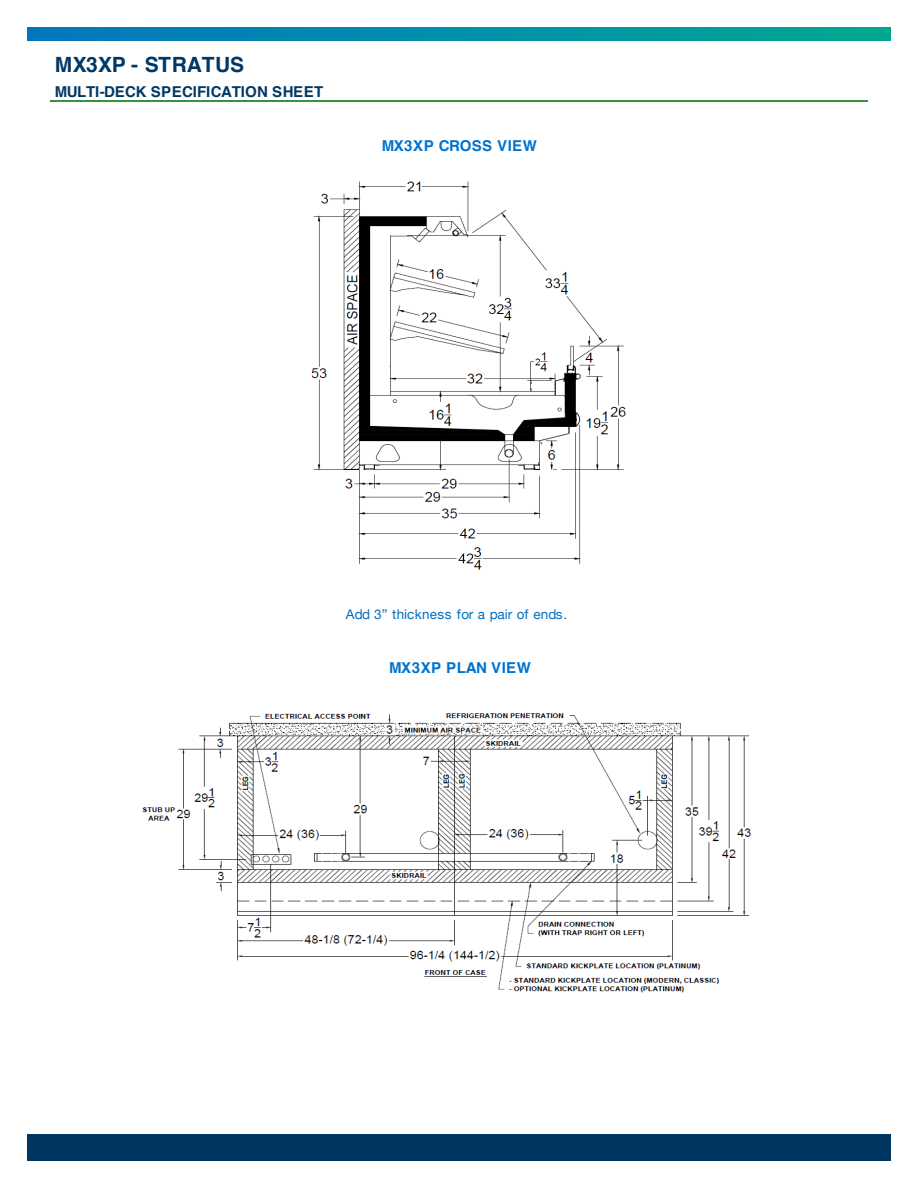
<style>
.page{position:relative;width:918px;height:1188px;background:#fff}
.page>*{position:absolute;margin:0;border:0;box-sizing:border-box;transform-origin:0 0}
.t1{font:700 21px "Helvetica";letter-spacing:-.01em;color:#003865}
.t2{font:700 15px "Helvetica";letter-spacing:-.01em;color:#003865}
.t3{font:700 15px "Helvetica";letter-spacing:.035em;color:#0072ce}
.t4{font:13.5px "Helvetica Neue";color:#0070c0}
</style>
<div class="page">
<div style="left:27px;top:1134px;width:864px;height:27px;background:#003560"></div>
<svg style="left:27px;top:27px;width:864px;height:13px"></svg>
<hr style="left:50px;top:100px;width:818px;height:2px;background:#3a913f">
<img style="left:311px;top:181px;width:315px;height:389px">
<img style="left:142px;top:713px;width:609px;height:280px">
<h1 class="t1" style="left:55px;top:56px;width:191px">MX3XP - STRATUS</h1>
<p class="t2" style="left:55px;top:86px;width:270px">MULTI-DECK SPECIFICATION SHEET</p>
<p class="t3" style="left:382px;top:140px;width:157px">MX3XP CROSS VIEW</p>
<p class="t4" style="left:346px;top:606px;width:223px">Add 3” thickness for a pair of ends.</p>
<p class="t3" style="left:389px;top:662px;width:143px">MX3XP PLAN VIEW</p>
</div>
